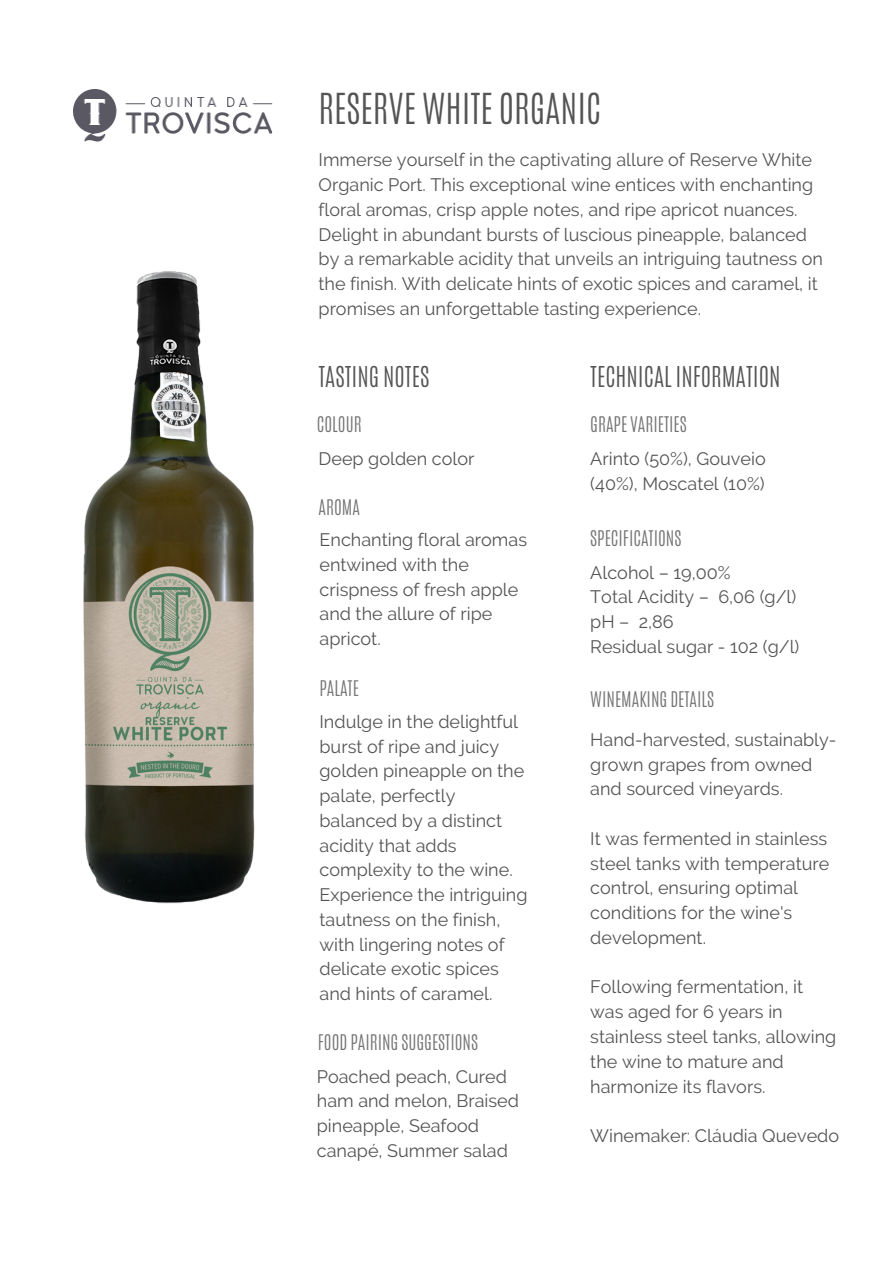
<style>
.page{position:relative;width:894px;height:1264px;background:#fff}
.page>*{position:absolute;margin:0;border:0;box-sizing:border-box;transform-origin:0 0}
.t1{font:300 35.7px "Antonio";color:#545454}
.t2{font:300 24px "Antonio";color:#545454}
.t3{font:18px/24.8px "Raleway";color:#545454}
.t4{font:300 18px "Antonio";color:#737373}
</style>
<div class="page">
<img style="left:74px;top:89px;width:199px;height:52px">
<img style="left:83px;top:271px;width:172px;height:633px">
<p class="t1" style="left:318px;top:83px;width:284px">RESERVE WHITE ORGANIC</p>
<p class="t3" style="left:318px;top:147px;width:505px">Immerse yourself in the captivating allure of Reserve White Organic Port. This exceptional wine entices with enchanting floral aromas, crisp apple notes, and ripe apricot nuances.<br>Delight in abundant bursts of luscious pineapple, balanced by a remarkable acidity that unveils an intriguing tautness on the finish. With delicate hints of exotic spices and caramel, it promises an unforgettable tasting experience.</p>
<p class="t2" style="left:318px;top:359px;width:112px">TASTING NOTES</p>
<p class="t4" style="left:317px;top:412px;width:46px">COLOUR</p>
<p class="t3" style="left:318px;top:446px;width:157px">Deep golden color</p>
<p class="t4" style="left:318px;top:494px;width:43px">AROMA</p>
<p class="t3" style="left:319px;top:527px;width:209px">Enchanting floral aromas entwined with the crispness of fresh apple and the allure of ripe apricot.</p>
<p class="t4" style="left:319px;top:675px;width:41px">PALATE</p>
<p class="t3" style="left:319px;top:709px;width:209px">Indulge in the delightful burst of ripe and juicy golden pineapple on the palate, perfectly balanced by a distinct acidity that adds complexity to the wine.<br>Experience the intriguing tautness on the finish, with lingering notes of delicate exotic spices and hints of caramel.</p>
<p class="t4" style="left:318px;top:1029px;width:162px">FOOD PAIRING SUGGESTIONS</p>
<p class="t3" style="left:317px;top:1063px;width:203px">Poached peach, Cured ham and melon, Braised pineapple, Seafood canapé, Summer salad</p>
<p class="t2" style="left:590px;top:359px;width:192px">TECHNICAL INFORMATION</p>
<p class="t4" style="left:590px;top:412px;width:98px">GRAPE VARIETIES</p>
<p class="t3" style="left:590px;top:446px;width:177px">Arinto (50%), Gouveio (40%), Moscatel (10%)</p>
<p class="t4" style="left:590px;top:525px;width:93px">SPECIFICATIONS</p>
<p class="t3" style="left:590px;top:560px;width:142px">Alcohol – 19,00%</p>
<p class="t3" style="left:590px;top:584px;width:207px">Total Acidity – 6,06 (g/l)</p>
<p class="t3" style="left:590px;top:609px;width:85px">pH – 2,86</p>
<p class="t3" style="left:590px;top:634px;width:210px">Residual sugar - 102 (g/l)</p>
<p class="t4" style="left:590px;top:686px;width:125px">WINEMAKING DETAILS</p>
<p class="t3" style="left:590px;top:727px;width:248px">Hand-harvested, sustainably&shy;grown grapes from owned and sourced vineyards.</p>
<p class="t3" style="left:590px;top:826px;width:240px">It was fermented in stainless steel tanks with temperature control, ensuring optimal conditions for the wine's development.</p>
<p class="t3" style="left:590px;top:974px;width:247px">Following fermentation, it was aged for 6 years in stainless steel tanks, allowing the wine to mature and harmonize its flavors.</p>
<p class="t3" style="left:590px;top:1123px;width:250px">Winemaker: Cláudia Quevedo</p>
</div>
